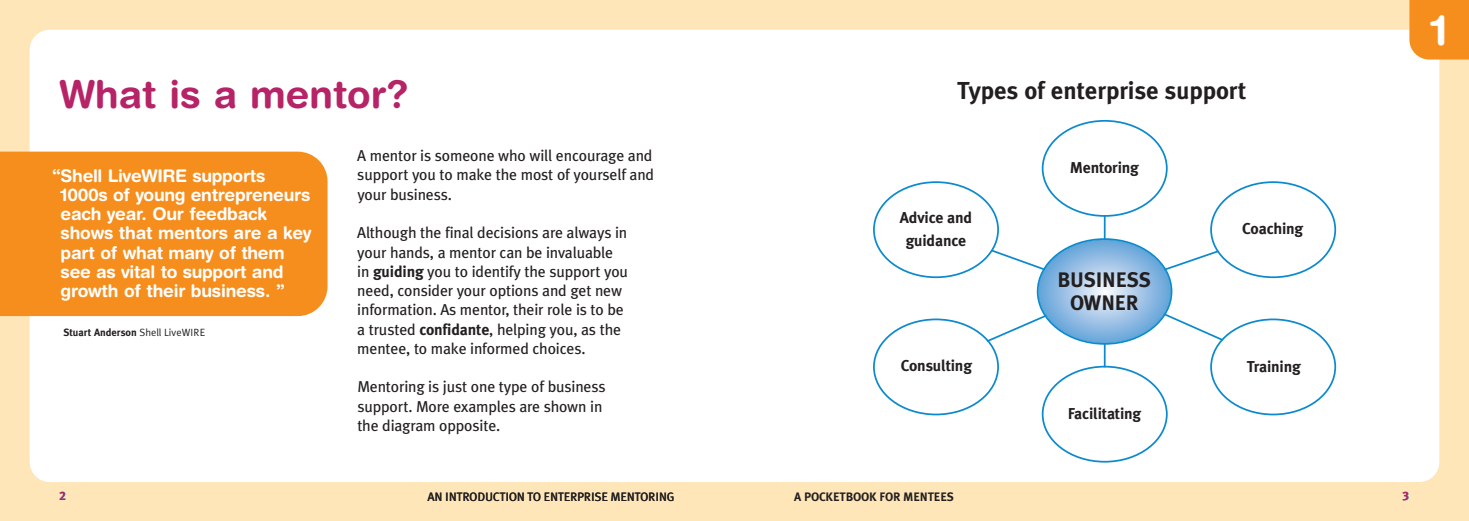
<style>
.page{position:relative;width:1469px;height:521px;background:#fff}
.page>*{position:absolute;margin:0;border:0;box-sizing:border-box;transform-origin:0 0}
.t1{font:700 42px "Helvetica Rounded";color:#fff}
.t2{font:700 38.5px "Helvetica Rounded";color:#b62467}
.t3{font:700 24.5px "Meta Plus";color:#231f20}
.t4{font:700 21px/22.8px "Meta Plus";letter-spacing:-.01em;color:#231f20;text-align:center}
.t5{font:700 17.5px/19.2px "Helvetica Rounded";letter-spacing:-.01em;color:#fff}
.t6{font:15.75px/19.2px "Meta Plus";letter-spacing:-.01em;color:#231f20}
.t7{font:700 15.75px/23.3px "Meta Plus";letter-spacing:-.01em;color:#231f20;text-align:center}
.t8{font:12.25px "Meta Plus";letter-spacing:-.005em;color:#231f20}
.t9{font:700 12.25px "Meta Plus";letter-spacing:-.01em;color:#231f20}
.t10{font:12.25px "Meta Bold LF";color:#b62467}
.t11{font:700 10.5px "Meta Plus";color:#231f20}
.s1{font-family:"Meta Plus Normal";font-weight:400}
.s2{font-weight:700}
</style>
<div class="page">
<div style="left:0;top:0;width:734px;height:521px;background:#fee6b9"></div>
<div style="left:734px;top:0;width:734px;height:521px;background:#fee6b9"></div>
<div style="left:30px;top:30px;width:1409px;height:451px;background:#fff;border-radius:20px"></div>
<svg style="left:873px;top:120px;width:463px;height:342px"></svg>
<div style="left:1409px;top:0;width:59px;height:60px;background:#f68e1e"></div>
<div style="left:0;top:152px;width:327px;height:164px;background:#f68e1e"></div>
<h2 class="t2" style="left:60px;top:80px;width:350px">What is a mentor?</h2>
<h2 class="t2" style="left:60px;top:80px;width:80px">Xxxx</h2>
<p class="t5" style="left:61px;top:167px;width:252px;text-indent:-9px">“Shell LiveWIRE supports<br>1000s of young entrepreneurs each year. Our feedback shows that mentors are a key part of what many of them see as vital to support and growth of their business. ”</p>
<p class="t11" style="left:63px;top:326px;width:143px">Stuart Anderson <span class="s1">Shell LiveWIRE</span></p>
<p class="t6" style="left:357px;top:146px;width:298px;text-align:justify">A mentor is someone who will encourage and support you to make the most of yourself and your business.</p>
<p class="t6" style="left:357px;top:223px;width:272px">Although the final decisions are always in your hands, a mentor can be invaluable in <span class="s2">guiding</span> you to identify the support you need, consider your options and get new information. As mentor, their role is to be a trusted <span class="s2">confidante</span>, helping you, as the mentee, to make informed choices.</p>
<p class="t6" style="left:357px;top:377px;width:250px">Mentoring is just one type of business support. More examples are shown in the diagram opposite.</p>
<h3 class="t3" style="left:957px;top:76px;width:291px">Types of enterprise support</h3>
<p class="t7" style="left:900px;top:206px;width:74px">Advice and guidance</p>
<p class="t7" style="left:900px;top:354px;width:73px">Consulting</p>
<p class="t7" style="left:1069px;top:156px;width:71px">Mentoring</p>
<h3 class="t4" style="left:1057px;top:269px;width:95px">BUSINESS<br>OWNER</h3>
<p class="t7" style="left:1067px;top:401px;width:75px">Facilitating</p>
<p class="t7" style="left:1242px;top:217px;width:63px">Coaching</p>
<p class="t7" style="left:1246px;top:355px;width:55px">Training</p>
<h1 class="t1" style="left:1430px;top:15px;width:19px">1</h1>
<p class="t10" style="left:59px;top:492px;width:8px">2</p>
<p class="t8" style="left:427px;top:489px;width:248px">AN INTRODUCTION TO ENTERPRISE MENTORING</p>
<p class="t10" style="left:1402px;top:492px;width:8px">3</p>
<p class="t9" style="left:794px;top:489px;width:161px">A POCKETBOOK FOR MENTEES</p>
</div>
